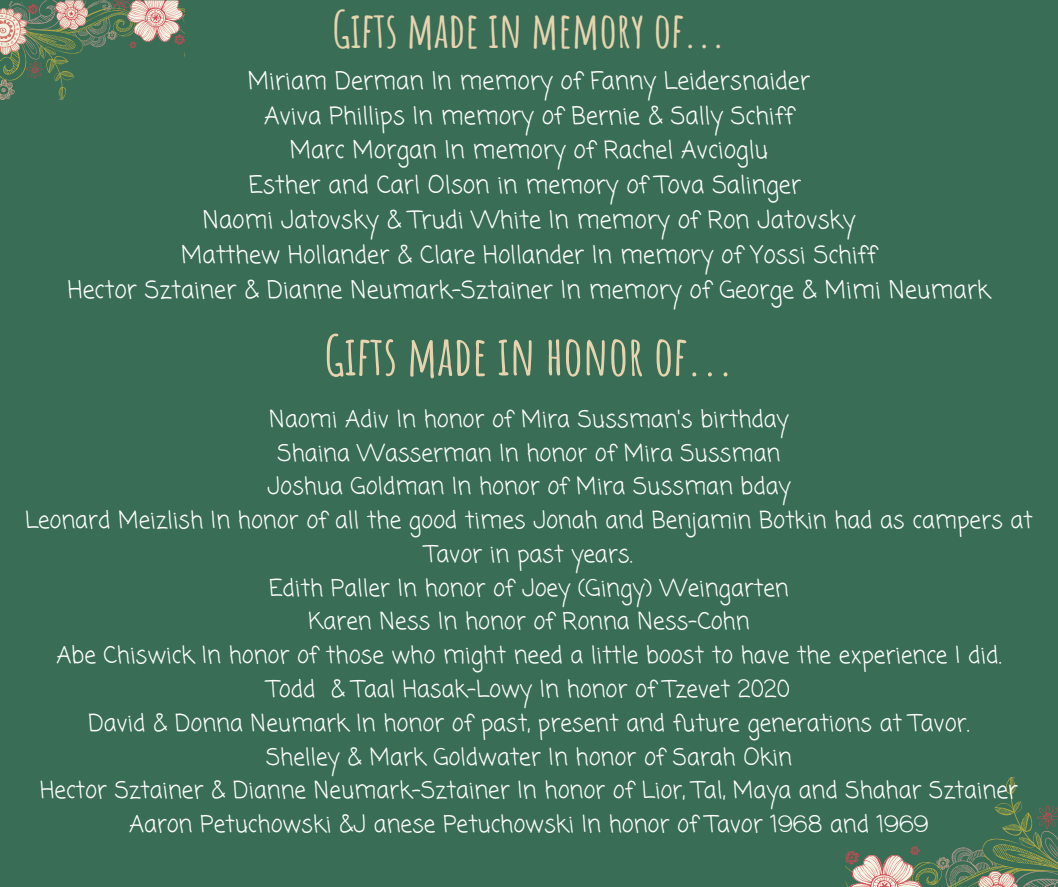
<style>
.page{position:relative;width:1058px;height:887px;background:#fff}
.page>*{position:absolute;margin:0;border:0;box-sizing:border-box;transform-origin:0 0}
.t1{font:700 54px "Amatic SC";color:#e8d3af}
.t2{font:700 48.6px "Amatic SC";color:#e8d3af}
.t3{font:24px/34.8px "Coming Soon";color:#fff;text-align:center}
.t4{font:23.25px/33.8px "Coming Soon";color:#fff;text-align:center}
</style>
<div class="page">
<div style="left:0;top:0;width:1058px;height:886px;background:#396d56"></div>
<svg style="left:0;top:0;width:184px;height:99px"></svg>
<svg style="left:845px;top:777px;width:213px;height:109px"></svg>
<h2 class="t2" style="left:332px;top:-2px;width:394px">GIFTS MADE IN MEMORY OF...</h2>
<p class="t3" style="left:68px;top:65px;width:923px">Miriam Derman In memory of Fanny Leidersnaider<br>Aviva Phillips In memory of Bernie &amp; Sally Schiff<br>Marc Morgan In memory of Rachel Avcioglu<br>Esther and Carl Olson in memory of Tova Salinger<br>Naomi Jatovsky &amp; Trudi White In memory of Ron Jatovsky<br>Matthew Hollander &amp; Clare Hollander In memory of Yossi Schiff<br>Hector Sztainer &amp; Dianne Neumark-Sztainer In memory of George &amp; Mimi Neumark</p>
<h1 class="t1" style="left:324px;top:320px;width:410px">GIFTS MADE IN HONOR OF...</h1>
<p class="t4" style="left:25px;top:403px;width:1009px">Naomi Adiv In honor of Mira Sussman's birthday<br>Shaina Wasserman In honor of Mira Sussman<br>Joshua Goldman In honor of Mira Sussman bday<br>Leonard Meizlish In honor of all the good times Jonah and Benjamin Botkin had as campers at Tavor in past years.<br>Edith Paller In honor of Joey (Gingy) Weingarten<br>Karen Ness In honor of Ronna Ness-Cohn<br>Abe Chiswick In honor of those who might need a little boost to have the experience I did.<br>Todd &amp; Taal Hasak-Lowy In honor of Tzevet 2020<br>David &amp; Donna Neumark In honor of past, present and future generations at Tavor.<br>Shelley &amp; Mark Goldwater In honor of Sarah Okin<br>Hector Sztainer &amp; Dianne Neumark-Sztainer In honor of Lior, Tal, Maya and Shahar Sztainer Aaron Petuchowski &amp;J anese Petuchowski In honor of Tavor 1968 and 1969</p>
</div>
